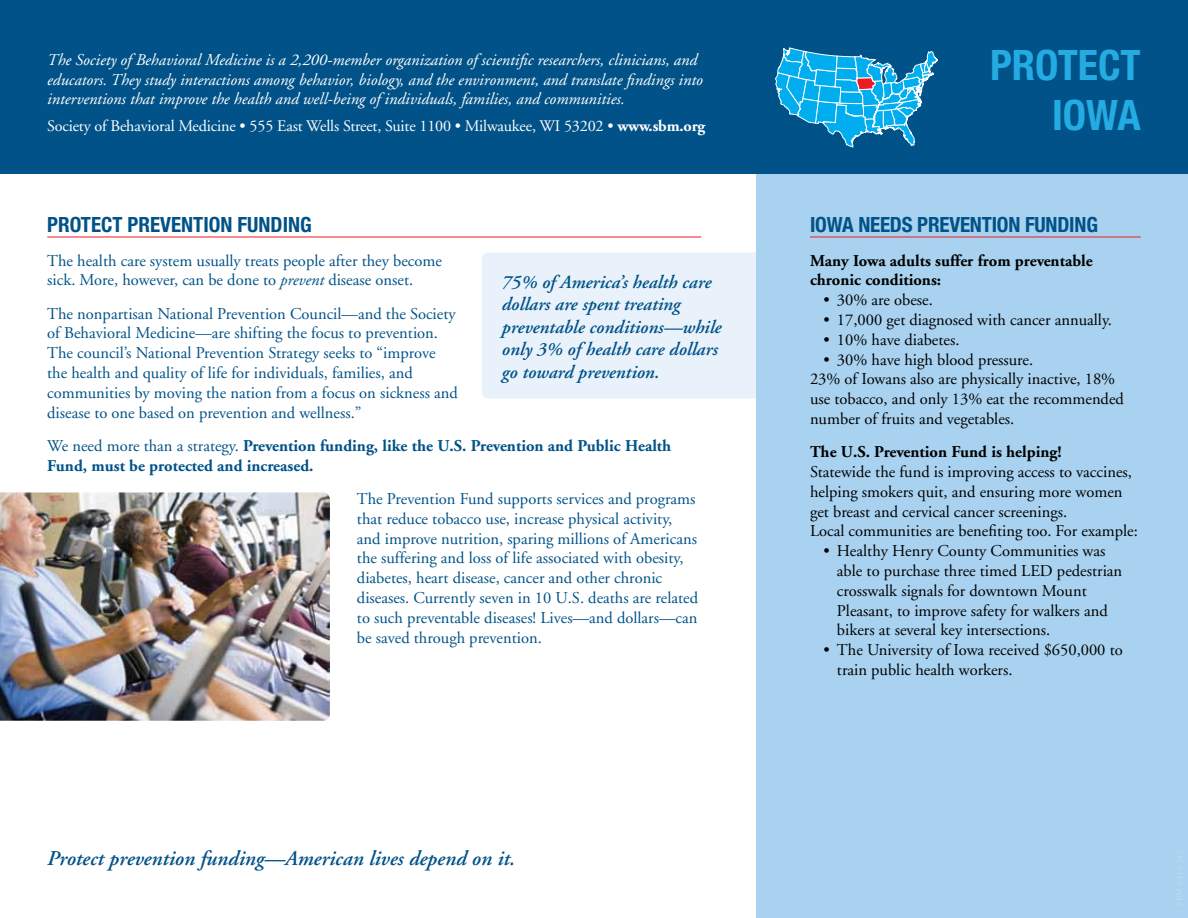
<style>
.page{position:relative;width:1188px;height:918px;background:#fff}
.page>*{position:absolute;margin:0;border:0;box-sizing:border-box;transform-origin:0 0}
.t1{font:700 condensed 42px/50.4px "Helvetica Neue LT";color:#24abe2;text-align:right}
.t2{font:700 condensed 21px "Helvetica Neue LT";color:#005288}
.t3{font:italic 600 21px "Adobe Garamond";color:#005288}
.t4{font:italic 600 18.75px/22.5px "Adobe Garamond";color:#005288}
.t5{font:16.5px/19.8px "Adobe Garamond";color:#005288}
.t6{font:16.5px/19.8px "Adobe Garamond";color:#000}
.t7{font:italic 16.5px/19.8px "Adobe Garamond";color:#fff}
.t8{font:700 16.5px/19.8px "Adobe Garamond";color:#005288}
.t9{font:700 16.5px/19.8px "Adobe Garamond";color:#000}
.t10{font:16.2px "Adobe Garamond";letter-spacing:-.01em;color:#fff}
.s1{font-weight:700}
.s2{font-style:italic}
.s3{font-weight:400}
</style>
<div class="page">
<div style="left:482px;top:252px;width:274px;height:147px;background:#e9f2fb"></div>
<div style="left:756px;top:168px;width:432px;height:750px;background:#a8d2f0"></div>
<div style="left:0;top:0;width:1188px;height:174px;background:#005288"></div>
<hr style="left:47px;top:237px;width:654px;height:1px;background:#ed1d24">
<img style="left:0;top:492px;width:330px;height:229px">
<hr style="left:810px;top:237px;width:331px;height:1px;background:#ed1d24">
<svg style="left:775px;top:48px;width:163px;height:100px"></svg>
<p class="t7" style="left:47px;top:50px;width:657px">The Society of Behavioral Medicine is a 2,200-member organization of scientific researchers, clinicians, and educators. They study interactions among behavior, biology, and the environment, and translate findings into interventions that improve the health and well-being of individuals, families, and communities.</p>
<p class="t10" style="left:47px;top:117px;width:660px">Society of Behavioral Medicine • 555 East Wells Street, Suite 1100 • Milwaukee, WI 53202 • <span class="s1">www.sbm.org</span></p>
<p class="t2" style="left:47px;top:212px;width:266px">PROTECT PREVENTION FUNDING</p>
<p class="t5" style="left:47px;top:251px;width:396px">The health care system usually treats people after they become sick. More, however, can be done to <span class="s2">prevent</span> disease onset.</p>
<p class="t5" style="left:47px;top:304px;width:412px">The nonpartisan National Prevention Council—and the Society of Behavioral Medicine—are shifting the focus to prevention.<br>The council’s National Prevention Strategy seeks to “improve the health and quality of life for individuals, families, and communities by moving the nation from a focus on sickness and disease to one based on prevention and wellness.”</p>
<p class="t8" style="left:47px;top:436px;width:626px"><span class="s3">We need more than a strategy.</span> Prevention funding, like the U.S. Prevention and Public Health<br>Fund, must be protected and increased.</p>
<p class="t5" style="left:357px;top:489px;width:343px">The Prevention Fund supports services and programs that reduce tobacco use, increase physical activity, and improve nutrition, sparing millions of Americans the suffering and loss of life associated with obesity, diabetes, heart disease, cancer and other chronic diseases. Currently seven in 10 U.S. deaths are related to such preventable diseases! Lives—and dollars—can be saved through prevention.</p>
<p class="t4" style="left:502px;top:271px;width:221px">75% of America’s health care dollars are spent treating preventable conditions—while only 3% of health care dollars go toward prevention.</p>
<p class="t3" style="left:47px;top:847px;width:469px">Protect prevention funding—American lives depend on it.</p>
<h1 class="t1" style="left:990px;top:39px;width:152px">PROTECT<br>IOWA</h1>
<p class="t2" style="left:810px;top:212px;width:72px">IOWA NEEDS</p>
<p class="t2" style="left:917px;top:212px;width:180px">PREVENTION FUNDING</p>
<p class="t9" style="left:810px;top:251px;width:284px">Many Iowa adults suffer from preventable chronic conditions:</p>
<p class="t6" style="left:823px;top:290px;width:111px">• 30% are obese.</p>
<p class="t6" style="left:823px;top:310px;width:290px">• 17,000 get diagnosed with cancer annually.</p>
<p class="t6" style="left:823px;top:330px;width:138px">• 10% have diabetes.</p>
<p class="t6" style="left:810px;top:350px;width:315px;text-indent:13px">• 30% have high blood pressure.<br>23% of Iowans also are physically inactive, 18% use tobacco, and only 13% eat the recommended number of fruits and vegetables.</p>
<p class="t9" style="left:810px;top:443px;width:253px">The U.S. Prevention Fund is helping!</p>
<p class="t6" style="left:810px;top:462px;width:329px">Statewide the fund is improving access to vaccines, helping smokers quit, and ensuring more women get breast and cervical cancer screenings.<br>Local communities are benefiting too. For example:</p>
<p class="t6" style="left:837px;top:542px;width:287px;text-indent:-13px">• Healthy Henry County Communities was able to purchase three timed LED pedestrian crosswalk signals for downtown Mount Pleasant, to improve safety for walkers and bikers at several key intersections.</p>
<p class="t6" style="left:837px;top:641px;width:287px;text-indent:-13px">• The University of Iowa received $650,000 to train public health workers.</p>
</div>
